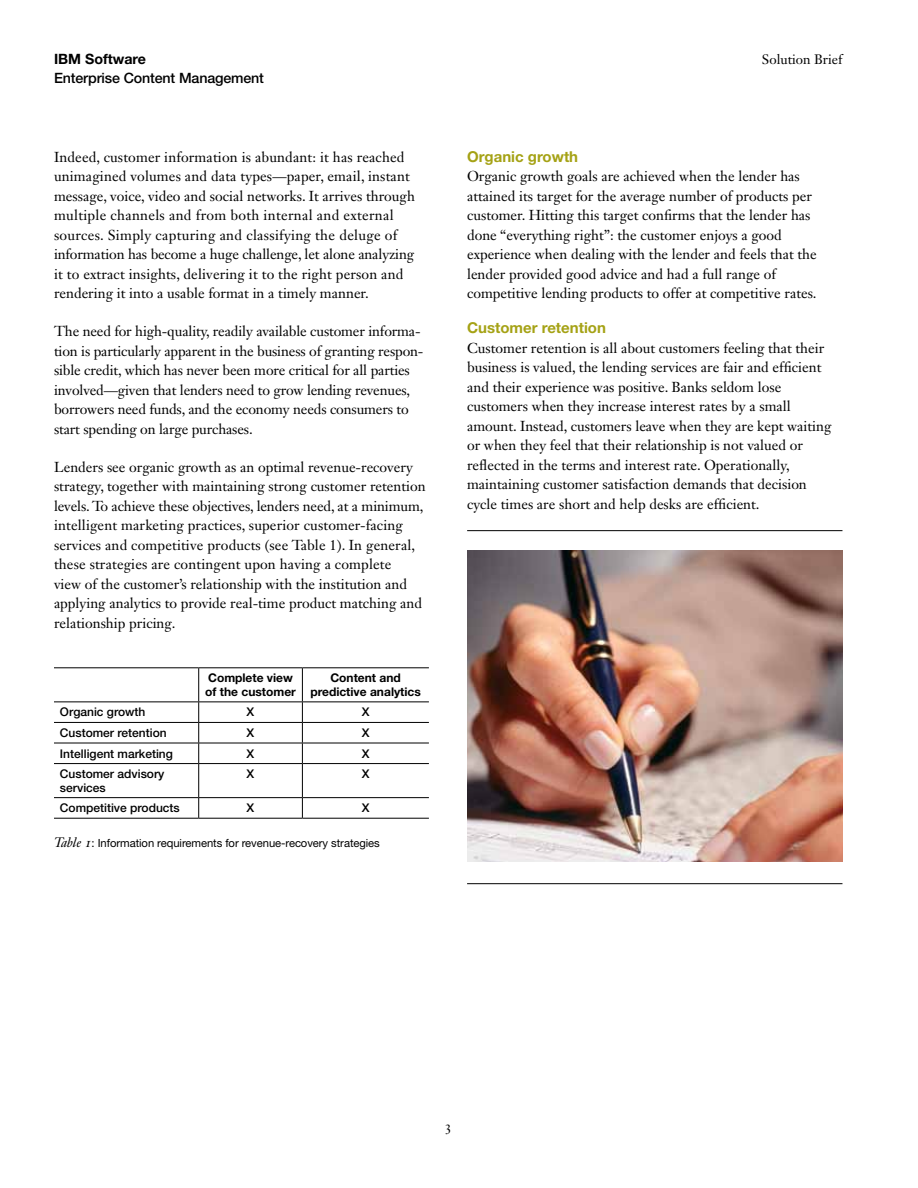
<style>
.page{position:relative;width:918px;height:1188px;background:#fff}
.page>*{position:absolute;margin:0;border:0;box-sizing:border-box;transform-origin:0 0}
.t1{font:700 15px "Helvetica Neue LT Pro";color:#a5a215}
.t2{font:14.25px/19.5px "Janson Text LT Std";color:#000}
.t3{font:500 14.25px "Helvetica Neue LT Pro";letter-spacing:-.01em;color:#000}
.t4{font:700 14.25px "Helvetica Neue LT Pro";color:#000}
.t5{font:13.5px "Janson Text LT Std";color:#000}
.t6{font:500 12px/13.5px "Helvetica Neue LT Pro";color:#000}
.t7{font:700 12px/13.5px "Helvetica Neue LT Pro";color:#000}
.t8{font:11.25px "Helvetica Neue LT Pro";letter-spacing:-.005em;color:#000}
.s1{font-family:"Janson Text LT Std";font-style:italic;font-size:13.5px}
</style>
<div class="page">
<hr style="left:54px;top:667px;width:145px;height:1px;background:#000">
<hr style="left:302px;top:668px;width:1px;height:33px;background:#000">
<hr style="left:54px;top:701px;width:145px;height:1px;background:#000">
<hr style="left:54px;top:722px;width:145px;height:1px;background:#000">
<hr style="left:199px;top:722px;width:103px;height:1px;background:#000">
<hr style="left:302px;top:722px;width:127px;height:1px;background:#000">
<hr style="left:54px;top:743px;width:145px;height:1px;background:#000">
<hr style="left:199px;top:743px;width:103px;height:1px;background:#000">
<svg style="left:198px;top:702px;width:1px;height:61px"></svg>
<hr style="left:302px;top:743px;width:127px;height:1px;background:#000">
<svg style="left:302px;top:702px;width:1px;height:61px"></svg>
<hr style="left:54px;top:763px;width:145px;height:1px;background:#000">
<hr style="left:199px;top:763px;width:103px;height:1px;background:#000">
<hr style="left:198px;top:764px;width:1px;height:33px;background:#000">
<hr style="left:302px;top:763px;width:127px;height:1px;background:#000">
<hr style="left:302px;top:764px;width:1px;height:33px;background:#000">
<hr style="left:54px;top:797px;width:145px;height:1px;background:#000">
<hr style="left:199px;top:797px;width:103px;height:1px;background:#000">
<svg style="left:198px;top:798px;width:1px;height:20px"></svg>
<hr style="left:302px;top:797px;width:127px;height:1px;background:#000">
<svg style="left:302px;top:798px;width:1px;height:20px"></svg>
<hr style="left:54px;top:818px;width:145px;height:1px;background:#000">
<hr style="left:199px;top:818px;width:103px;height:1px;background:#000">
<hr style="left:302px;top:818px;width:127px;height:1px;background:#000">
<hr style="left:199px;top:667px;width:103px;height:1px;background:#000">
<hr style="left:198px;top:668px;width:1px;height:33px;background:#000">
<hr style="left:302px;top:667px;width:127px;height:1px;background:#000">
<hr style="left:199px;top:701px;width:103px;height:1px;background:#000">
<hr style="left:302px;top:701px;width:127px;height:1px;background:#000">
<img style="left:467px;top:551px;width:375px;height:310px">
<hr style="left:467px;top:530px;width:375px;height:1px;background:#000">
<hr style="left:467px;top:883px;width:375px;height:1px;background:#000">
<p class="t4" style="left:54px;top:50px;width:94px">IBM Software</p>
<p class="t5" style="left:762px;top:51px;width:82px">Solution Brief</p>
<p class="t3" style="left:54px;top:70px;width:212px">Enterprise Content Management</p>
<p class="t2" style="left:54px;top:147px;width:362px">Indeed, customer information is abundant: it has reached unimagined volumes and data types—paper, email, instant message, voice, video and social networks. It arrives through multiple channels and from both internal and external sources. Simply capturing and classifying the deluge of information has become a huge challenge, let alone analyzing it to extract insights, delivering it to the right person and rendering it into a usable format in a timely manner.</p>
<p class="t2" style="left:54px;top:321px;width:371px">The need for high-quality, readily available customer informa&shy;tion is particularly apparent in the business of granting respon&shy;sible credit, which has never been more critical for all parties involved—given that lenders need to grow lending revenues, borrowers need funds, and the economy needs consumers to start spending on large purchases.</p>
<p class="t2" style="left:54px;top:457px;width:373px">Lenders see organic growth as an optimal revenue-recovery strategy, together with maintaining strong customer retention levels. To achieve these objectives, lenders need, at a minimum, intelligent marketing practices, superior customer-facing services and competitive products (see Table 1). In general, these strategies are contingent upon having a complete<br>view of the customer’s relationship with the institution and applying analytics to provide real-time product matching and relationship pricing.</p>
<p class="t7" style="left:205px;top:671px;width:92px">Complete view of the customer</p>
<p class="t7" style="left:310px;top:671px;width:112px;text-align:center">Content and predictive analytics</p>
<p class="t6" style="left:60px;top:705px;width:87px">Organic growth</p>
<p class="t6" style="left:247px;top:705px;width:9px">X</p>
<p class="t6" style="left:362px;top:705px;width:9px">X</p>
<p class="t6" style="left:60px;top:726px;width:108px">Customer retention</p>
<p class="t6" style="left:247px;top:726px;width:9px">X</p>
<p class="t6" style="left:362px;top:726px;width:9px">X</p>
<p class="t6" style="left:60px;top:746px;width:114px">Intelligent marketing</p>
<p class="t6" style="left:247px;top:746px;width:9px">X</p>
<p class="t6" style="left:362px;top:746px;width:9px">X</p>
<p class="t6" style="left:60px;top:767px;width:106px">Customer advisory services</p>
<p class="t6" style="left:247px;top:767px;width:9px">X</p>
<p class="t6" style="left:362px;top:767px;width:9px">X</p>
<p class="t6" style="left:60px;top:801px;width:121px">Competitive products</p>
<p class="t6" style="left:247px;top:801px;width:9px">X</p>
<p class="t6" style="left:362px;top:801px;width:9px">X</p>
<p class="t8" style="left:54px;top:836px;width:327px"><span class="s1">Table 1</span>: Information requirements for revenue-recovery strategies</p>
<p class="t1" style="left:467px;top:147px;width:113px">Organic growth</p>
<p class="t2" style="left:467px;top:167px;width:351px">Organic growth goals are achieved when the lender has attained its target for the average number of products per customer. Hitting this target confirms that the lender has done “everything right”: the customer enjoys a good experience when dealing with the lender and feels that the lender provided good advice and had a full range of competitive lending products to offer at competitive rates.</p>
<p class="t1" style="left:467px;top:318px;width:140px">Customer retention</p>
<p class="t2" style="left:467px;top:338px;width:366px">Customer retention is all about customers feeling that their business is valued, the lending services are fair and efficient and their experience was positive. Banks seldom lose customers when they increase interest rates by a small amount. Instead, customers leave when they are kept waiting or when they feel that their relationship is not valued or reflected in the terms and interest rate. Operationally, maintaining customer satisfaction demands that decision cycle times are short and help desks are efficient.</p>
<p class="t5" style="left:445px;top:1121px;width:9px">3</p>
</div>
